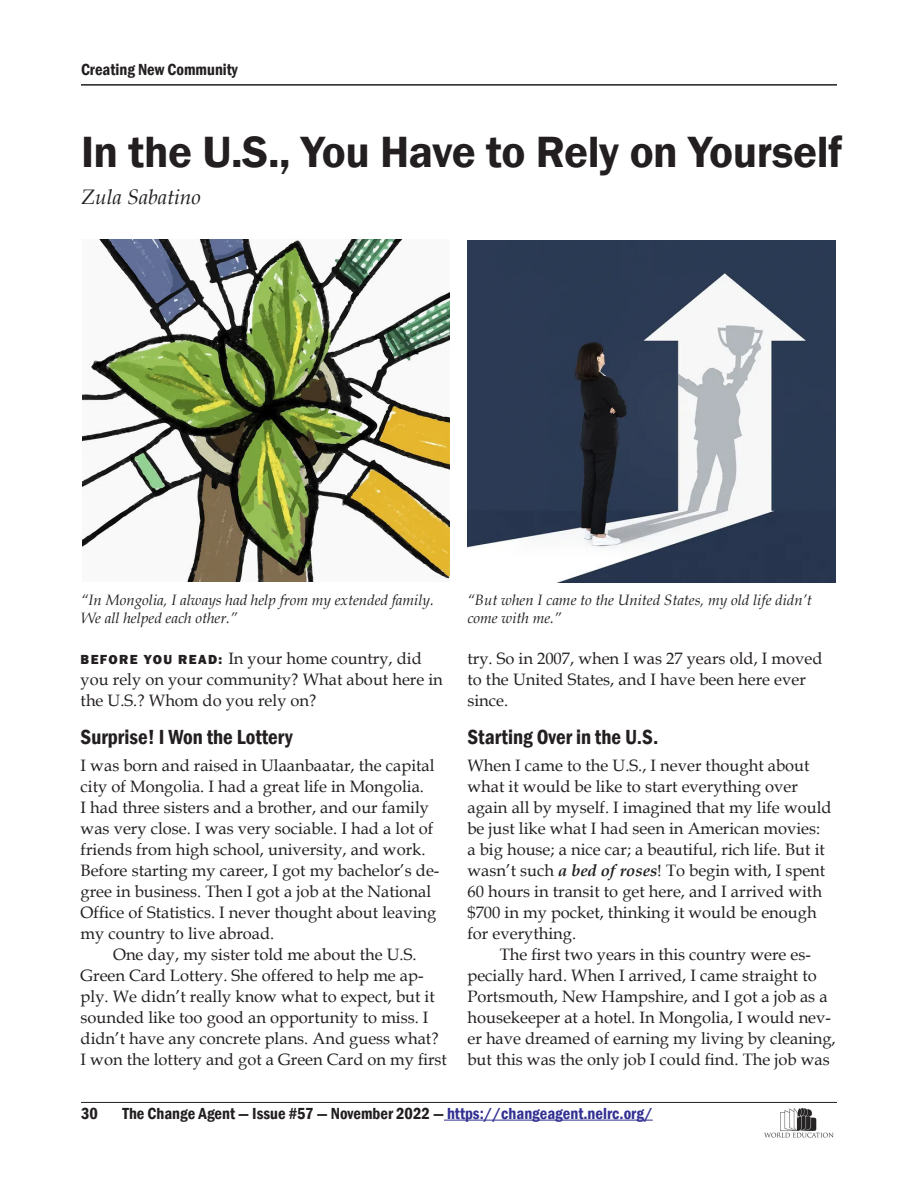
<style>
.page{position:relative;width:918px;height:1188px;background:#fff}
.page>*{position:absolute;margin:0;border:0;box-sizing:border-box;transform-origin:0 0}
.Headline_use{font:600 45px "Franklin Gothic";letter-spacing:-.01em;color:#231f20}
.heading_1{font:600 condensed 21px "Franklin Gothic";color:#231f20}
.Byline{font:italic 21px "Book Antiqua";color:#231f20}
.Body_Text_No_Indent{font:16.5px/21px "Book Antiqua";color:#231f20}
.Body_Text{font:16.5px/21px "Book Antiqua";color:#231f20}
.t1{font:600 condensed 16.5px "Franklin Gothic";color:#231f20}
.t2{font:italic 15px/18px "Book Antiqua";color:#231f20}
.s1{font-family:"Franklin Gothic";font-weight:800;font-size:13.5px}
.s2{font-weight:700;font-style:italic}
.s3{color:#323092}
</style>
<div class="page">
<hr style="left:444px;top:1120px;width:209px;height:1px;background:#323092">
<hr style="left:81px;top:84px;width:756px;height:2px;background:#231f20">
<hr style="left:81px;top:1102px;width:756px;height:1px;background:#231f20">
<img style="left:764px;top:1108px;width:70px;height:30px">
<img style="left:467px;top:240px;width:369px;height:342px">
<img style="left:83px;top:240px;width:367px;height:342px">
<p class="t1" style="left:81px;top:59px;width:158px">Creating New Community</p>
<p class="Headline_use" style="left:81px;top:124px;width:763px">In the U.S., You Have to Rely on Yourself</p>
<p class="Byline" style="left:81px;top:182px;width:121px">Zula Sabatino</p>
<p class="t2" style="left:81px;top:590px;width:354px">“In Mongolia, I always had help from my extended family.<br>We all helped each other.”</p>
<p class="t2" style="left:467px;top:590px;width:346px">“But when I came to the United States, my old life didn’t come with me.”</p>
<p class="Body_Text_No_Indent" style="left:81px;top:648px;width:364px"><span class="s1">BEFORE YOU READ:</span> In your home country, did you rely on your community? What about here in the U.S.? Whom do you rely on?</p>
<p class="heading_1" style="left:81px;top:723px;width:214px">Surprise! I Won the Lottery</p>
<p class="Body_Text_No_Indent" style="left:81px;top:755px;width:360px">I was born and raised in Ulaanbaatar, the capital city of Mongolia. I had a great life in Mongolia.<br>I had three sisters and a brother, and our family was very close. I was very sociable. I had a lot of friends from high school, university, and work.<br>Before starting my career, I got my bachelor’s de&shy;gree in business. Then I got a job at the National Office of Statistics. I never thought about leaving my country to live abroad.</p>
<p class="Body_Text" style="left:81px;top:944px;width:368px;text-indent:32px">One day, my sister told me about the U.S.<br>Green Card Lottery. She offered to help me ap&shy;ply. We didn’t really know what to expect, but it sounded like too good an opportunity to miss. I didn’t have any concrete plans. And guess what?<br>I won the lottery and got a Green Card on my first</p>
<p class="Body_Text" style="left:467px;top:648px;width:357px">try. So in 2007, when I was 27 years old, I moved to the United States, and I have been here ever since.</p>
<p class="heading_1" style="left:467px;top:723px;width:192px">Starting Over in the U.S.</p>
<p class="Body_Text_No_Indent" style="left:467px;top:755px;width:366px">When I came to the U.S., I never thought about what it would be like to start everything over again all by myself. I imagined that my life would be just like what I had seen in American movies: a big house; a nice car; a beautiful, rich life. But it wasn’t such <span class="s2">a bed of roses</span>! To begin with, I spent 60 hours in transit to get here, and I arrived with $700 in my pocket, thinking it would be enough for everything.</p>
<p class="Body_Text" style="left:467px;top:944px;width:370px;text-indent:32px">The first two years in this country were es&shy;pecially hard. When I arrived, I came straight to Portsmouth, New Hampshire, and I got a job as a housekeeper at a hotel. In Mongolia, I would nev&shy;er have dreamed of earning my living by cleaning, but this was the only job I could find. The job was</p>
<p class="t1" style="left:81px;top:1102px;width:18px">30</p>
<p class="t1" style="left:123px;top:1102px;width:532px">The Change Agent — Issue #57 — November 2022 — <span class="s3">https://changeagent.nelrc.org/</span></p>
</div>
